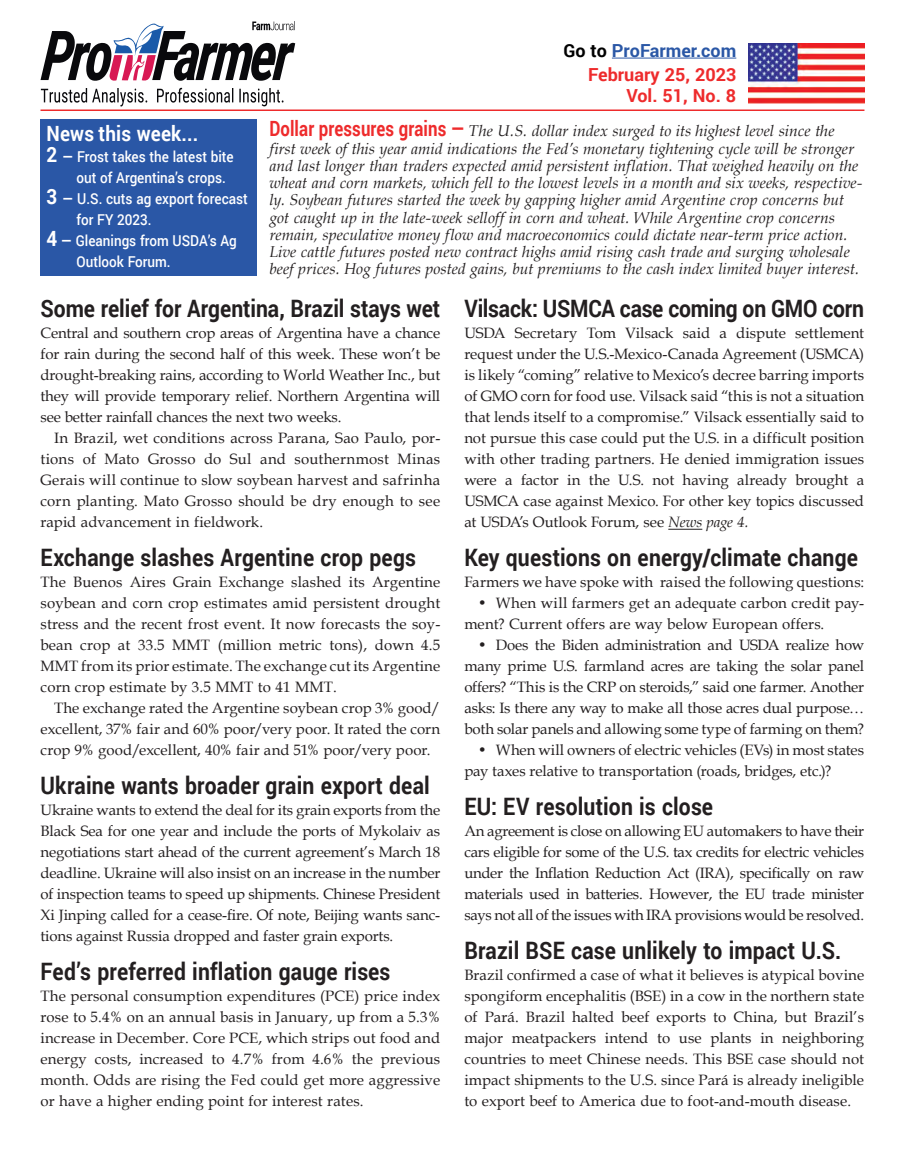
<style>
.page{position:relative;width:905px;height:1161px;background:#fff}
.page>*{position:absolute;margin:0;border:0;box-sizing:border-box;transform-origin:0 0}
.t1{font:700 24px "Roboto";letter-spacing:.005em;color:#231f20;scale:.88 1}
.t2{font:700 21px "Roboto";letter-spacing:.01em;color:#fff;scale:.9 1}
.t3{font:700 18px/21px "Roboto";color:#ee2b2c;text-align:right}
.t4{font:700 18px "Roboto";color:#2a57a6}
.t5{font:italic 15.75px/17.2px "Book Antiqua";color:#231f20}
.t6{font:15px/21px "Book Antiqua";color:#231f20;text-align:justify}
.t7{font:500 15px "Roboto";color:#fff;scale:.9 1}
.s1{color:#000}
.s2{font-family:"Roboto";font-weight:700;font-style:normal;font-size:21px;color:#ee2b2c}
.s3{font-style:italic}
.s4{font-weight:700;font-size:21px}
.s5{font-weight:700}
</style>
<div class="page">
<img style="left:748px;top:44px;width:116px;height:59px">
<hr style="left:668px;top:529px;width:34px;height:1px;background:#231f20">
<div style="left:40px;top:119px;width:216px;height:157px;background:#2a57a6"></div>
<svg style="left:40px;top:21px;width:255px;height:85px"></svg>
<hr style="left:40px;top:110px;width:824px;height:1px;background:#ee2b2c">
<hr style="left:612px;top:58px;width:124px;height:1px;background:#2a57a6">
<p class="t4" style="left:563px;top:38px;width:174px"><span class="s1">Go to</span> ProFarmer.com</p>
<p class="t3" style="left:588px;top:64px;width:149px">February 25, 2023<br>Vol. 51, No. 8</p>
<p class="t5" style="left:269px;top:122px;width:594px"><span class="s2">Dollar pressures grains —</span> The U.S. dollar index surged to its highest level since the first week of this year amid indications the Fed’s monetary tightening cycle will be stronger and last longer than traders expected amid persistent inflation. That weighed heavily on the wheat and corn markets, which fell to the lowest levels in a month and six weeks, respective&shy;ly. Soybean futures started the week by gapping higher amid Argentine crop concerns but got caught up in the late-week selloff in corn and wheat. While Argentine crop concerns remain, speculative money flow and macroeconomics could dictate near-term price action.<br>Live cattle futures posted new contract highs amid rising cash trade and surging wholesale beef prices. Hog futures posted gains, but premiums to the cash index limited buyer interest.</p>
<h1 class="t1" style="left:464px;top:292px;width:455px">Vilsack: USMCA case coming on GMO corn</h1>
<p class="t6" style="left:464px;top:322px;width:401px">USDA Secretary Tom Vilsack said a dispute settlement request under the U.S.-Mexico-Canada Agreement (USMCA) is likely “coming” relative to Mexico’s decree barring imports of GMO corn for food use. Vilsack said “this is not a situation that lends itself to a compromise.” Vilsack essentially said to not pursue this case could put the U.S. in a difficult position with other trading partners. He denied immigration issues were a factor in the U.S. not having already brought a USMCA case against Mexico. For other key topics discussed at USDA’s Outlook Forum, see <span class="s3">News page 4.</span></p>
<h1 class="t1" style="left:464px;top:541px;width:449px">Key questions on energy/climate change</h1>
<p class="t6" style="left:464px;top:571px;width:401px">Farmers we have spoke with raised the following questions:</p>
<p class="t6" style="left:464px;top:592px;width:401px;text-indent:14px">• When will farmers get an adequate carbon credit pay&shy;ment? Current offers are way below European offers.</p>
<p class="t6" style="left:464px;top:634px;width:401px;text-indent:14px">• Does the Biden administration and USDA realize how many prime U.S. farmland acres are taking the solar panel offers? “This is the CRP on steroids,” said one farmer. Another asks: Is there any way to make all those acres dual purpose… both solar panels and allowing some type of farming on them?</p>
<p class="t6" style="left:464px;top:739px;width:401px;text-indent:14px">• When will owners of electric vehicles (EVs) in most states pay taxes relative to transportation (roads, bridges, etc.)?</p>
<h1 class="t1" style="left:464px;top:790px;width:284px">EU: EV resolution is close</h1>
<p class="t6" style="left:464px;top:820px;width:401px">An agreement is close on allowing EU automakers to have their cars eligible for some of the U.S. tax credits for electric vehicles under the Inflation Reduction Act (IRA), specifically on raw materials used in batteries. However, the EU trade minister says not all of the issues with IRA provisions would be resolved.</p>
<h1 class="t1" style="left:464px;top:934px;width:430px">Brazil BSE case unlikely to impact U.S.</h1>
<p class="t6" style="left:464px;top:964px;width:401px">Brazil confirmed a case of what it believes is atypical bovine spongiform encephalitis (BSE) in a cow in the northern state of Pará. Brazil halted beef exports to China, but Brazil’s major meatpackers intend to use plants in neighboring countries to meet Chinese needs. This BSE case should not impact shipments to the U.S. since Pará is already ineligible to export beef to America due to foot-and-mouth disease.</p>
<h2 class="t2" style="left:46px;top:118px;width:170px">News this week...</h2>
<p class="t7" style="left:46px;top:146px;width:209px"><span class="s4">2</span> <span class="s5">—</span> Frost takes the latest bite</p>
<p class="t7" style="left:76px;top:167px;width:167px">out of Argentina’s crops.</p>
<p class="t7" style="left:46px;top:188px;width:225px"><span class="s4">3</span> <span class="s5">—</span> U.S. cuts ag export forecast</p>
<p class="t7" style="left:76px;top:209px;width:85px">for FY 2023.</p>
<p class="t7" style="left:46px;top:230px;width:213px"><span class="s4">4</span> <span class="s5">—</span> Gleanings from USDA’s Ag</p>
<p class="t7" style="left:76px;top:251px;width:106px">Outlook Forum.</p>
<h1 class="t1" style="left:40px;top:292px;width:456px">Some relief for Argentina, Brazil stays wet</h1>
<p class="t6" style="left:40px;top:322px;width:401px">Central and southern crop areas of Argentina have a chance for rain during the second half of this week. These won’t be drought-breaking rains, according to World Weather Inc., but they will provide temporary relief. Northern Argentina will see better rainfall chances the next two weeks.</p>
<p class="t6" style="left:40px;top:427px;width:401px;text-indent:14px">In Brazil, wet conditions across Parana, Sao Paulo, por&shy;tions of Mato Grosso do Sul and southernmost Minas Gerais will continue to slow soybean harvest and safrinha corn planting. Mato Grosso should be dry enough to see rapid advancement in fieldwork.</p>
<h1 class="t1" style="left:40px;top:541px;width:428px">Exchange slashes Argentine crop pegs</h1>
<p class="t6" style="left:40px;top:571px;width:401px">The Buenos Aires Grain Exchange slashed its Argentine soybean and corn crop estimates amid persistent drought stress and the recent frost event. It now forecasts the soy&shy;bean crop at 33.5 MMT (million metric tons), down 4.5<br>MMT from its prior estimate. The exchange cut its Argentine corn crop estimate by 3.5 MMT to 41 MMT.</p>
<p class="t6" style="left:40px;top:697px;width:401px;text-indent:14px">The exchange rated the Argentine soybean crop 3% good/ excellent, 37% fair and 60% poor/very poor. It rated the corn crop 9% good/excellent, 40% fair and 51% poor/very poor.</p>
<h1 class="t1" style="left:40px;top:769px;width:444px">Ukraine wants broader grain export deal</h1>
<p class="t6" style="left:40px;top:799px;width:401px">Ukraine wants to extend the deal for its grain exports from the Black Sea for one year and include the ports of Mykolaiv as negotiations start ahead of the current agreement’s March 18 deadline. Ukraine will also insist on an increase in the number of inspection teams to speed up shipments. Chinese President Xi Jinping called for a cease-fire. Of note, Beijing wants sanc&shy;tions against Russia dropped and faster grain exports.</p>
<h1 class="t1" style="left:40px;top:955px;width:399px">Fed’s preferred inflation gauge rises</h1>
<p class="t6" style="left:40px;top:985px;width:401px">The personal consumption expenditures (PCE) price index rose to 5.4% on an annual basis in January, up from a 5.3% increase in December. Core PCE, which strips out food and energy costs, increased to 4.7% from 4.6% the previous month. Odds are rising the Fed could get more aggressive or have a higher ending point for interest rates.</p>
</div>
